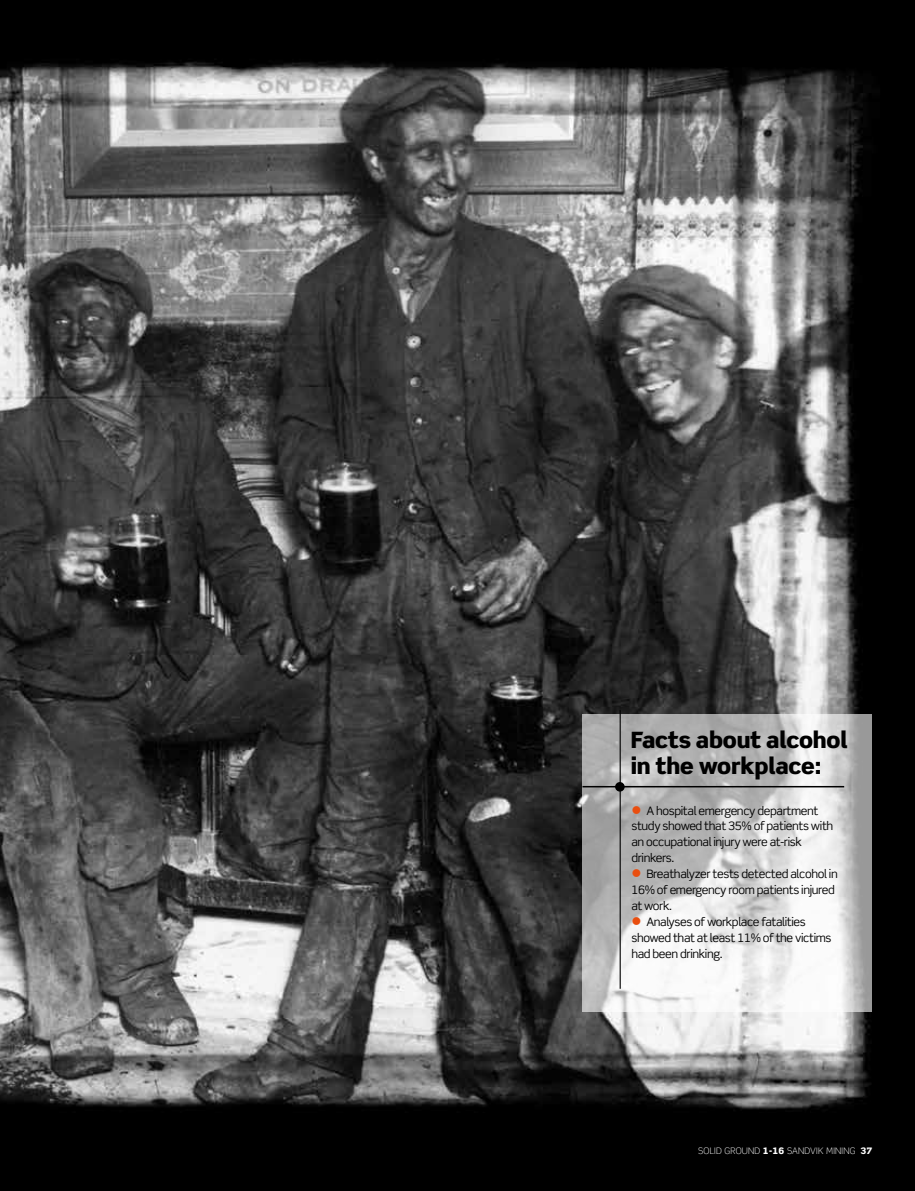
<style>
.page{position:relative;width:915px;height:1191px;background:#fff}
.page>*{position:absolute;margin:0;border:0;box-sizing:border-box;transform-origin:0 0}
.t1{font:900 22.5px/25.5px "Scene Pro";letter-spacing:-.01em;color:#000}
.t2{font:11.7px/15.8px "Scene Pro";letter-spacing:-.035em;color:#000}
.t3{font:300 9px "Scene Pro";letter-spacing:.025em;color:#fff}
.s1{color:#e94e0f}
.s2{font-weight:900}
</style>
<div class="page">
<img style="left:0;top:0;width:914px;height:1191px">
<svg style="left:582px;top:714px;width:290px;height:297px"></svg>
<hr style="left:619px;top:710px;width:1px;height:278px;background:#000">
<div style="left:615px;top:782px;width:9px;height:9px;background:#000;border-radius:50%"></div>
<hr style="left:582px;top:786px;width:261px;height:1px;background:#000">
<svg style="left:641px;top:814px;width:13px;height:1px"></svg>
<svg style="left:641px;top:878px;width:13px;height:1px"></svg>
<svg style="left:641px;top:926px;width:13px;height:1px"></svg>
<h1 class="t1" style="left:630px;top:727px;width:218px">Facts about alcohol in the workplace:</h1>
<p class="t2" style="left:631px;top:802px;width:203px"><span class="s1">●</span> A hospital emergency department study showed that 35% of patients with an occupational injury were at-risk drinkers.</p>
<p class="t2" style="left:631px;top:866px;width:208px"><span class="s1">●</span> Breathalyzer tests detected alcohol in<br>16% of emergency room patients injured at work.</p>
<p class="t2" style="left:631px;top:914px;width:202px"><span class="s1">●</span> Analyses of workplace fatalities showed that at least 11% of the victims had been drinking.</p>
<p class="t3" style="left:697px;top:1145px;width:176px">SOLID GROUND <span class="s2">1-16</span> SANDVIK MINING <span class="s2">37</span></p>
</div>
